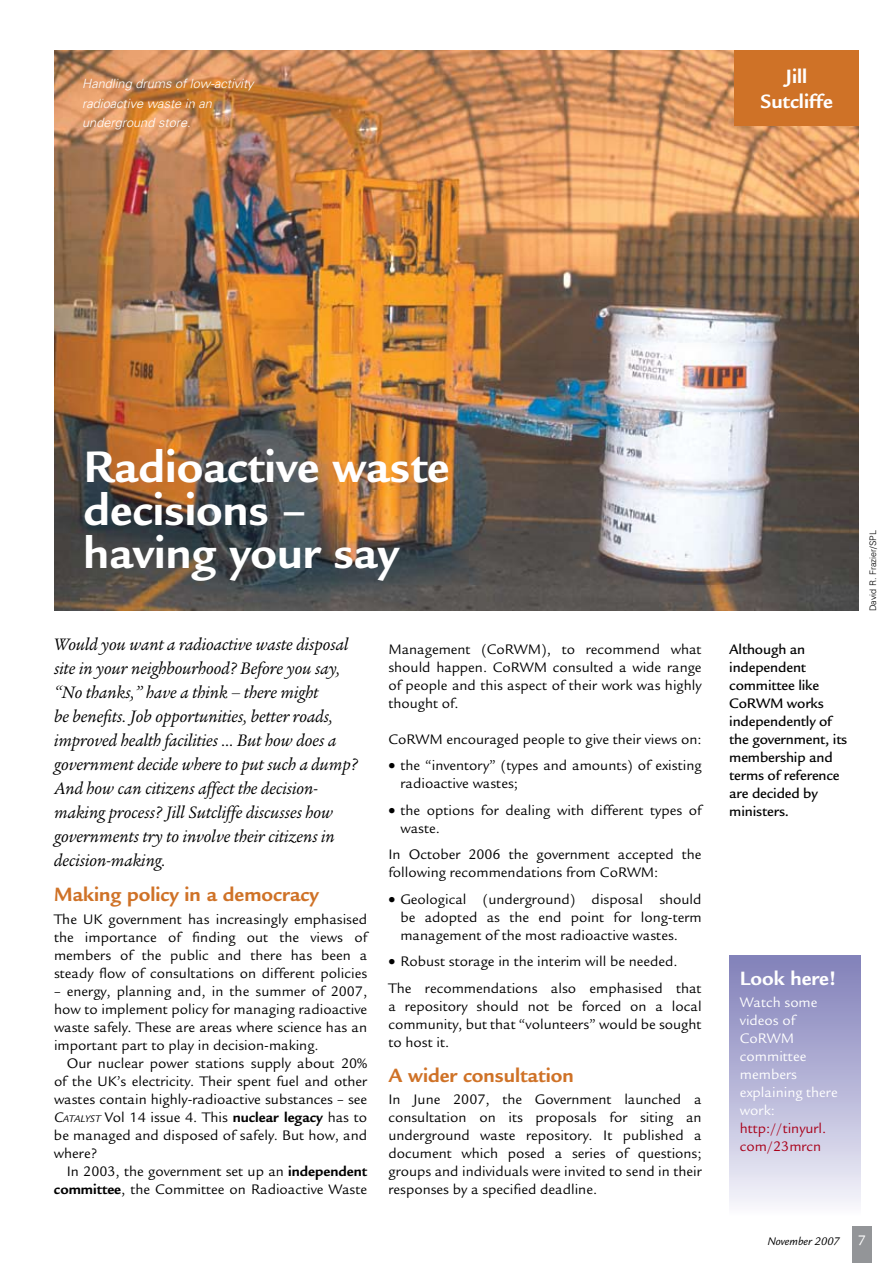
<style>
.page{position:relative;width:893px;height:1263px;background:#fff}
.page>*{position:absolute;margin:0;border:0;box-sizing:border-box;transform-origin:0 0}
.t1{font:700 47.85px/42.9px "Legacy Sans";color:#fff}
.t2{font:700 21px "Legacy Sans";color:#cf7227}
.t3{font:700 21px/25.5px "Legacy Sans";color:#fff;text-align:center}
.t4{font:italic 18px/24px "Legacy Serif";color:#000}
.t5{font:15px/18px "Legacy Sans";color:#000;text-align:justify}
.t6{font:500 15px/18px "Legacy Sans";letter-spacing:-.01em;color:#000}
.t7{font:15px/18px "Legacy Sans";color:#fff}
.t8{font:15px/18px "Legacy Sans";color:#a90019}
.t9{font:italic 300 12.75px/19.5px "Univers";color:#fff}
.t10{font:italic 12px "Legacy Sans";color:#000}
.t11{font:300 9px "Univers";color:#000}
.s1{font-style:italic}
.s2{font-style:italic;font-size:10.5px}
.s3{font-weight:700}
.s4{font-style:normal;font-size:15px;color:#fff}
</style>
<div class="page">
<div style="left:852px;top:1226px;width:20px;height:37px;background:#939598"></div>
<div style="left:729px;top:956px;width:131px;height:259px;background:linear-gradient(to bottom,#7e7db8,#f5f5fb)"></div>
<img style="left:54px;top:50px;width:805px;height:560px">
<div style="left:734px;top:50px;width:125px;height:75px;background:#cf7227"></div>
<p class="t9" style="left:82px;top:74px;width:173px">Handling drums of low-activity radioactive waste in an underground store.</p>
<h2 class="t3" style="left:760px;top:64px;width:74px">Jill<br>Sutcliffe</h2>
<h1 class="t1" style="left:84px;top:446px;width:367px">Radioactive waste decisions – having your say</h1>
<p class="t4" style="left:54px;top:633px;width:306px">Would you want a radioactive waste disposal site in your neighbourhood? Before you say, “No thanks,” have a think – there might<br>be benefits. Job opportunities, better roads, improved health facilities … But how does a government decide where to put such a dump?<br>And how can citizens affect the decision&shy;making process? Jill Sutcliffe discusses how governments try to involve their citizens in decision-making.</p>
<h2 class="t2" style="left:54px;top:883px;width:266px">Making policy in a democracy</h2>
<p class="t5" style="left:54px;top:910px;width:315px">The UK government has increasingly emphasised the importance of finding out the views of members of the public and there has been a steady flow of consultations on different policies</p>
<p class="t5" style="left:54px;top:982px;width:315px">– energy, planning and, in the summer of 2007, how to implement policy for managing radioactive waste safely. These are areas where science has an important part to play in decision-making.</p>
<p class="t5" style="left:54px;top:1054px;width:315px;text-indent:13px">Our nuclear power stations supply about 20% of the UK’s electricity. Their spent fuel and other wastes contain highly-radioactive substances – see <span class="s1">C</span><span class="s2">ATALYST</span> Vol 14 issue 4. This <span class="s3">nuclear legacy</span> has to be managed and disposed of safely. But how, and where?</p>
<p class="t5" style="left:54px;top:1162px;width:315px;text-align:right">In 2003, the government set up an <span class="s3">independent committee</span>, the Committee on Radioactive Waste</p>
<p class="t5" style="left:388px;top:640px;width:315px">Management (CoRWM), to recommend what should happen. CoRWM consulted a wide range of people and this aspect of their work was highly thought of.</p>
<p class="t5" style="left:388px;top:730px;width:315px">CoRWM encouraged people to give their views on:</p>
<p class="t5" style="left:400px;top:757px;width:303px;text-indent:-12px">• the “inventory” (types and amounts) of existing radioactive wastes;</p>
<p class="t5" style="left:400px;top:801px;width:303px;text-indent:-12px">• the options for dealing with different types of waste.</p>
<p class="t5" style="left:388px;top:846px;width:315px">In October 2006 the government accepted the following recommendations from CoRWM:</p>
<p class="t5" style="left:400px;top:890px;width:303px;text-indent:-12px">• Geological (underground) disposal should be adopted as the end point for long-term management of the most radioactive wastes.</p>
<p class="t5" style="left:388px;top:948px;width:315px;line-height:26.5px">• Robust storage in the interim will be needed.<br>The recommendations also emphasised that</p>
<p class="t5" style="left:388px;top:997px;width:315px">a repository should not be forced on a local community, but that “volunteers” would be sought to host it.</p>
<h2 class="t2" style="left:388px;top:1063px;width:187px">A wider consultation</h2>
<p class="t5" style="left:388px;top:1090px;width:315px">In June 2007, the Government launched a consultation on its proposals for siting an underground waste repository. It published a document which posed a series of questions; groups and individuals were invited to send in their responses by a specified deadline.</p>
<p class="t6" style="left:729px;top:641px;width:120px">Although an independent committee like<br>CoRWM works independently of the government, its membership and terms of reference are decided by ministers.</p>
<p class="t11" style="left:868px;top:611px;width:83px;rotate:-90deg">David R. Frazier/SPL</p>
<h2 class="t3" style="left:740px;top:965px;width:98px">Look here!</h2>
<p class="t7" style="left:740px;top:993px;width:99px">Watch some videos of<br>CoRWM committee members explaining there work:</p>
<p class="t8" style="left:740px;top:1119px;width:88px">http://tinyurl. com/23mrcn</p>
<p class="t10" style="left:768px;top:1235px;width:100px">November 2007 <span class="s4">7</span></p>
</div>
